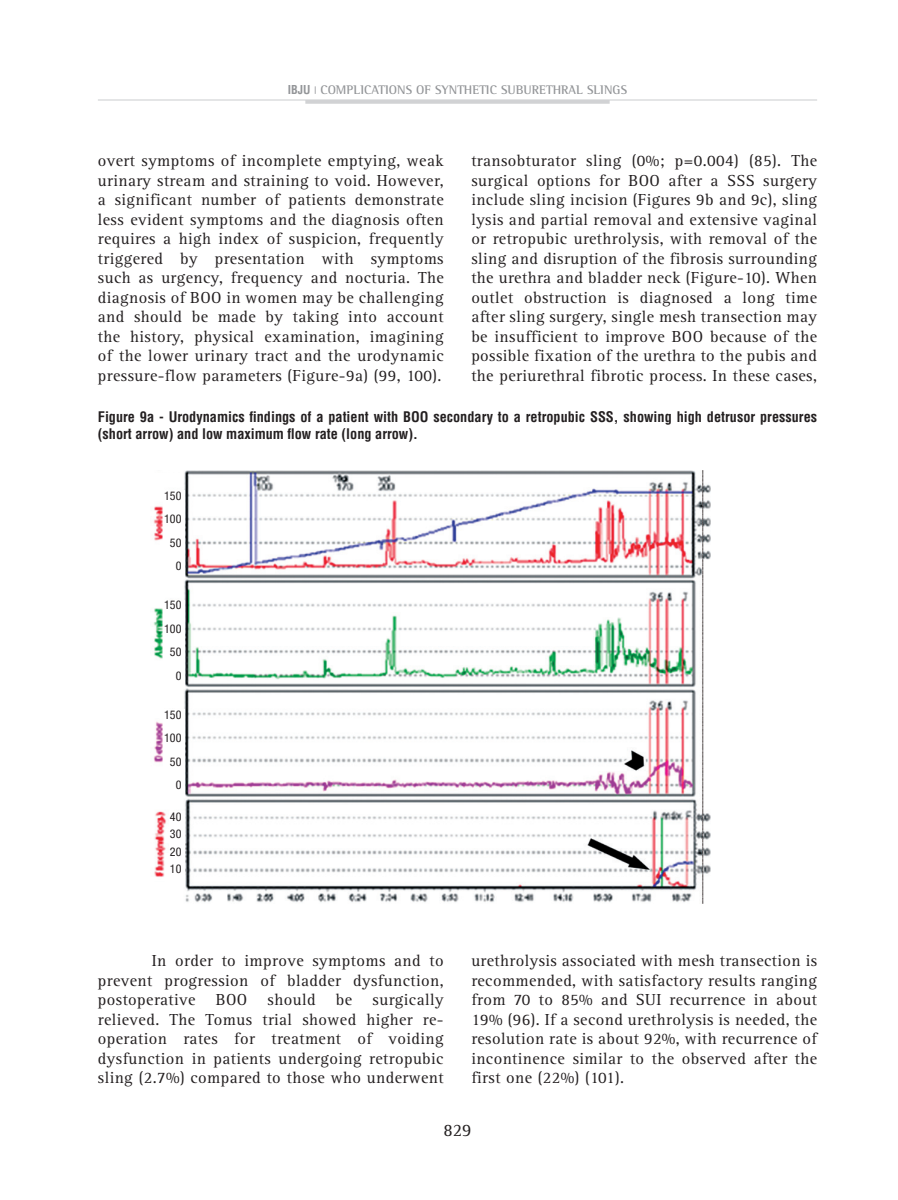
<style>
.page{position:relative;width:898px;height:1200px;background:#fff}
.page>*{position:absolute;margin:0;border:0;box-sizing:border-box;transform-origin:0 0}
.t1{font:18px "Rotis Serif";color:#231f20}
.t2{font:16.5px/19.5px "Rotis Serif";letter-spacing:.025em;color:#231f20;text-align:justify}
.t3{font:700 condensed 14.25px/17.1px "Helvetica";color:#231f20}
.t4{font:700 12.75px "Rotis Semi Serif";color:#939598}
.t5{font:condensed 12px/23.4px "Helvetica Neue";color:#231f20;text-align:right}
.s1{font-family:"Helvetica";font-stretch:condensed;font-size:12px}
</style>
<div class="page">
<hr style="left:98px;top:99px;width:718px;height:2px;background:#dcdddf">
<hr style="left:305px;top:100px;width:304px;height:4px;background:#d1d2d4">
<img style="left:153px;top:470px;width:557px;height:433px">
<div style="left:164px;top:600px;width:21px;height:88px;background:#fff"></div>
<div style="left:164px;top:709px;width:21px;height:88px;background:#fff"></div>
<div style="left:170px;top:811px;width:15px;height:76px;background:#fff"></div>
<div style="left:164px;top:490px;width:21px;height:88px;background:#fff"></div>
<p class="t4" style="left:287px;top:82px;width:341px"><span class="s1">ibju</span> <sup>|</sup> COMPLICATIONS OF SYNTHETIC SUBURETHRAL SLINGS</p>
<p class="t2" style="left:98px;top:151px;width:347px">overt symptoms of incomplete emptying, weak urinary stream and straining to void. However, a significant number of patients demonstrate less evident symptoms and the diagnosis often requires a high index of suspicion, frequently triggered by presentation with symptoms such as urgency, frequency and nocturia. The diagnosis of BOO in women may be challenging and should be made by taking into account the history, physical examination, imagining of the lower urinary tract and the urodynamic pressure-flow parameters (Figure-9a) (99, 100).</p>
<p class="t2" style="left:471px;top:151px;width:347px">transobturator sling (0%; p=0.004) (85). The surgical options for BOO after a SSS surgery include sling incision (Figures 9b and 9c), sling lysis and partial removal and extensive vaginal or retropubic urethrolysis, with removal of the sling and disruption of the fibrosis surrounding the urethra and bladder neck (Figure-10). When outlet obstruction is diagnosed a long time after sling surgery, single mesh transection may be insufficient to improve BOO because of the possible fixation of the urethra to the pubis and the periurethral fibrotic process. In these cases,</p>
<p class="t3" style="left:98px;top:408px;width:720px">Figure 9a - Urodynamics findings of a patient with BOO secondary to a retropubic SSS, showing high detrusor pressures (short arrow) and low maximum flow rate (long arrow).</p>
<p class="t5" style="left:164px;top:483px;width:19px">150<br>100<br>50<br>0</p>
<p class="t5" style="left:164px;top:593px;width:19px">150<br>100<br>50<br>0</p>
<p class="t5" style="left:164px;top:702px;width:19px">150<br>100<br>50<br>0</p>
<p class="t5" style="left:170px;top:807px;width:13px;line-height:17.4px;text-align:justify">40<br>30<br>20<br>10</p>
<p class="t2" style="left:98px;top:951px;width:347px;text-indent:54px">In order to improve symptoms and to prevent progression of bladder dysfunction, postoperative BOO should be surgically relieved. The Tomus trial showed higher re&shy;operation rates for treatment of voiding dysfunction in patients undergoing retropubic sling (2.7%) compared to those who underwent</p>
<p class="t2" style="left:471px;top:951px;width:347px">urethrolysis associated with mesh transection is recommended, with satisfactory results ranging from 70 to 85% and SUI recurrence in about 19% (96). If a second urethrolysis is needed, the resolution rate is about 92%, with recurrence of incontinence similar to the observed after the first one (22%) (101).</p>
<p class="t1" style="left:443px;top:1119px;width:30px">829</p>
</div>
